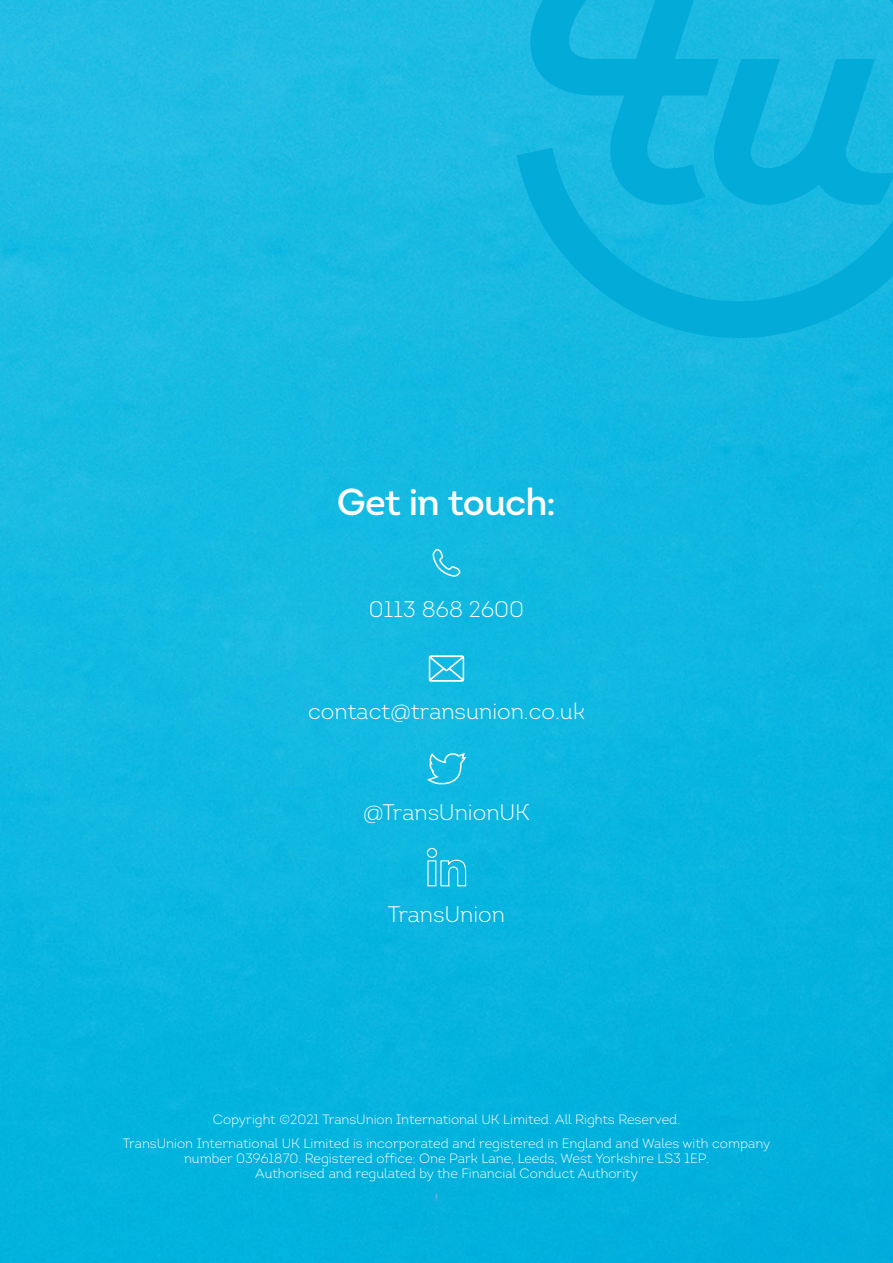
<style>
.page{position:relative;width:893px;height:1263px;background:#fff}
.page>*{position:absolute;margin:0;border:0;box-sizing:border-box;transform-origin:0 0}
.t1{font:600 37.5px "Intro";letter-spacing:-.03em;color:#fff}
.t2{font:300 22.5px "Intro";color:#fff}
.t3{font:300 13.5px/23.5px "Intro";color:#fff;text-align:center}
</style>
<div class="page">
<img style="left:0;top:0;width:893px;height:1263px">
<svg style="left:517px;top:0;width:376px;height:338px;background:#12b4de"></svg>
<svg style="left:708px;top:59px;width:185px;height:146px;background:#0db1dc"></svg>
<svg style="left:429px;top:655px;width:35px;height:27px"></svg>
<svg style="left:432px;top:548px;width:29px;height:30px"></svg>
<svg style="left:425px;top:705px;width:42px;height:81px;background:#20bee3"></svg>
<svg style="left:440px;top:859px;width:27px;height:28px"></svg>
<div style="left:427px;top:848px;width:10px;height:10px;border:1px solid #fff;border-radius:50%"></div>
<h1 class="t1" style="left:337px;top:478px;width:221px">Get in touch:</h1>
<h2 class="t2" style="left:369px;top:595px;width:157px">0113 868 2600</h2>
<h2 class="t2" style="left:308px;top:697px;width:278px">contact@transunion.co.uk</h2>
<h2 class="t2" style="left:363px;top:798px;width:168px">@TransUnionUK</h2>
<h2 class="t2" style="left:388px;top:900px;width:119px">TransUnion</h2>
<p class="t3" style="left:123px;top:1108px;width:649px">Copyright ©2021 TransUnion International UK Limited. All Rights Reserved.<br>TransUnion International UK Limited is incorporated and registered in England and Wales with company</p>
<p class="t3" style="left:184px;top:1151px;width:526px;line-height:15px">number 03961870. Registered office: One Park Lane, Leeds, West Yorkshire LS3 1EP.<br>Authorised and regulated by the Financial Conduct Authority</p>
</div>
